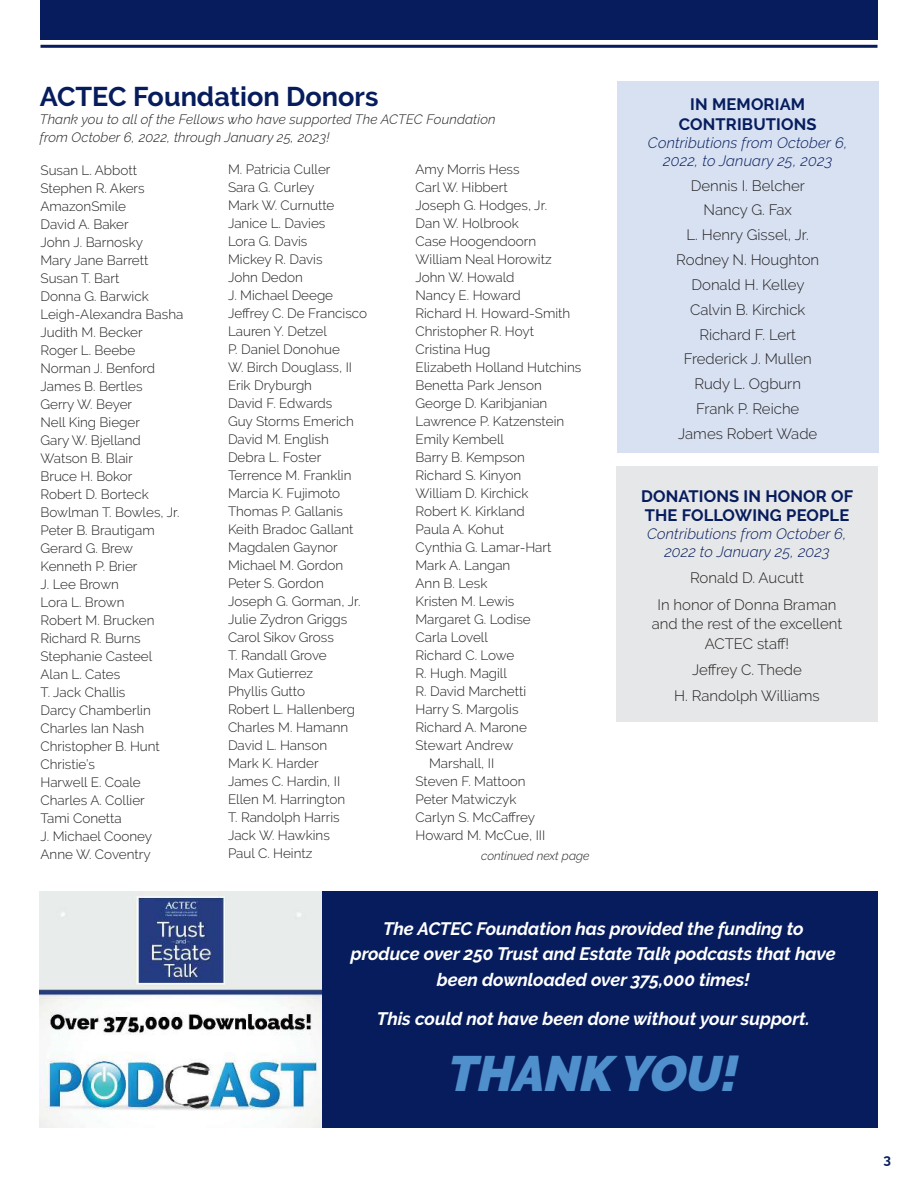
<style>
.page{position:relative;width:918px;height:1188px;background:#fff}
.page>*{position:absolute;margin:0;border:0;box-sizing:border-box;transform-origin:0 0}
.t1{font:italic 900 49.5px "Raleway";letter-spacing:-.005em;color:#4f90cc}
.t2{font:700 27px "Raleway";color:#061c5d}
.t3{font:italic 700 18px/25.5px "Raleway";letter-spacing:-.005em;color:#fff;text-align:center}
.t4{font:700 16.5px/19.5px "Raleway";letter-spacing:.01em;color:#061c5d}
.t5{font:300 15px/24.9px "Raleway";color:#221f1f;text-align:center}
.t6{font:italic 300 15px/18px "Raleway";letter-spacing:.01em;color:#061c5d;text-align:center}
.t7{font:300 13.5px/18px "Raleway";color:#221f1f}
.t8{font:italic 300 13.5px/18px "Raleway";letter-spacing:.01em;color:#221f1f}
.t9{font:700 13.5px "Raleway";color:#061c5d}
.t10{font:italic 300 12px "Raleway";color:#221f1f}
</style>
<div class="page">
<hr style="left:41px;top:45px;width:837px;height:3px;background:#061c5d">
<div style="left:41px;top:0;width:837px;height:40px;background:#061c5d"></div>
<div style="left:41px;top:891px;width:837px;height:236px;background:#061c5d"></div>
<div style="left:617px;top:466px;width:261px;height:255px;background:#e6e7e8"></div>
<div style="left:617px;top:81px;width:261px;height:371px;background:#d7e1f2"></div>
<img style="left:40px;top:891px;width:282px;height:236px">
<h2 class="t2" style="left:40px;top:86px;width:340px">ACTEC Foundation Donors</h2>
<p class="t8" style="left:40px;top:112px;width:457px">Thank you to all of the Fellows who have supported The ACTEC Foundation from October 6, 2022, through January 25, 2023!</p>
<p class="t7" style="left:41px;top:162px;width:144px">Susan L. Abbott<br>Stephen R. Akers<br>AmazonSmile<br>David A. Baker<br>John J. Barnosky<br>Mary Jane Barrett<br>Susan T. Bart<br>Donna G. Barwick<br>Leigh-Alexandra Basha<br>Judith M. Becker<br>Roger L. Beebe<br>Norman J. Benford<br>James B. Bertles<br>Gerry W. Beyer<br>Nell King Bieger<br>Gary W. Bjelland<br>Watson B. Blair<br>Bruce H. Bokor<br>Robert D. Borteck<br>Bowlman T. Bowles, Jr.<br>Peter B. Brautigam<br>Gerard G. Brew<br>Kenneth P. Brier<br>J. Lee Brown<br>Lora L. Brown<br>Robert M. Brucken<br>Richard R. Burns<br>Stephanie Casteel<br>Alan L. Cates<br>T. Jack Challis<br>Darcy Chamberlin<br>Charles Ian Nash<br>Christopher B. Hunt<br>Christie’s<br>Harwell E. Coale<br>Charles A. Collier<br>Tami Conetta<br>J. Michael Cooney<br>Anne W. Coventry</p>
<p class="t7" style="left:228px;top:162px;width:141px">M. Patricia Culler<br>Sara G. Curley<br>Mark W. Curnutte<br>Janice L. Davies<br>Lora G. Davis<br>Mickey R. Davis<br>John Dedon<br>J. Michael Deege<br>Jeffrey C. De Francisco<br>Lauren Y. Detzel<br>P. Daniel Donohue<br>W. Birch Douglass, II<br>Erik Dryburgh<br>David F. Edwards<br>Guy Storms Emerich<br>David M. English<br>Debra L. Foster<br>Terrence M. Franklin<br>Marcia K. Fujimoto<br>Thomas P. Gallanis<br>Keith Bradoc Gallant<br>Magdalen Gaynor<br>Michael M. Gordon<br>Peter S. Gordon<br>Joseph G. Gorman, Jr.<br>Julie Zydron Griggs<br>Carol Sikov Gross<br>T. Randall Grove<br>Max Gutierrez<br>Phyllis Gutto<br>Robert L. Hallenberg<br>Charles M. Hamann<br>David L. Hanson<br>Mark K. Harder<br>James C. Hardin, II<br>Ellen M. Harrington<br>T. Randolph Harris<br>Jack W. Hawkins<br>Paul C. Heintz</p>
<p class="t7" style="left:416px;top:162px;width:106px">Amy Morris Hess</p>
<p class="t7" style="left:416px;top:180px;width:94px">Carl W. Hibbert</p>
<p class="t7" style="left:416px;top:198px;width:133px">Joseph G. Hodges, Jr.</p>
<p class="t7" style="left:416px;top:216px;width:105px">Dan W. Holbrook</p>
<p class="t7" style="left:416px;top:234px;width:122px">Case Hoogendoorn</p>
<p class="t7" style="left:416px;top:250px;width:138px">William Neal Horowitz</p>
<p class="t7" style="left:416px;top:268px;width:101px">John W. Howald</p>
<p class="t7" style="left:416px;top:286px;width:107px">Nancy E. Howard</p>
<p class="t7" style="left:416px;top:304px;width:156px">Richard H. Howard-Smith</p>
<p class="t7" style="left:416px;top:324px;width:120px">Christopher R. Hoyt</p>
<p class="t7" style="left:416px;top:342px;width:76px">Cristina Hug</p>
<p class="t7" style="left:416px;top:360px;width:167px">Elizabeth Holland Hutchins</p>
<p class="t7" style="left:416px;top:378px;width:128px">Benetta Park Jenson</p>
<p class="t7" style="left:416px;top:396px;width:133px">George D. Karibjanian</p>
<p class="t7" style="left:416px;top:412px;width:150px">Lawrence P. Katzenstein</p>
<p class="t7" style="left:416px;top:432px;width:90px">Emily Kembell</p>
<p class="t7" style="left:416px;top:450px;width:111px">Barry B. Kempson</p>
<p class="t7" style="left:416px;top:468px;width:107px">Richard S. Kinyon</p>
<p class="t7" style="left:416px;top:486px;width:114px">William D. Kirchick</p>
<p class="t7" style="left:416px;top:504px;width:111px">Robert K. Kirkland</p>
<p class="t7" style="left:416px;top:522px;width:90px">Paula A. Kohut</p>
<p class="t7" style="left:416px;top:540px;width:137px">Cynthia G. Lamar-Hart</p>
<p class="t7" style="left:416px;top:558px;width:96px">Mark A. Langan</p>
<p class="t7" style="left:416px;top:576px;width:73px">Ann B. Lesk</p>
<p class="t7" style="left:416px;top:592px;width:100px">Kristen M. Lewis</p>
<p class="t7" style="left:416px;top:612px;width:117px">Margaret G. Lodise</p>
<p class="t7" style="left:416px;top:630px;width:74px">Carla Lovell</p>
<p class="t7" style="left:416px;top:646px;width:100px">Richard C. Lowe</p>
<p class="t7" style="left:416px;top:666px;width:93px">R. Hugh. Magill</p>
<p class="t7" style="left:416px;top:684px;width:112px">R. David Marchetti</p>
<p class="t7" style="left:416px;top:702px;width:105px">Harry S. Margolis</p>
<p class="t7" style="left:416px;top:720px;width:113px">Richard A. Marone</p>
<p class="t7" style="left:416px;top:736px;width:99px">Stewart Andrew</p>
<p class="t7" style="left:429px;top:756px;width:67px">Marshall, II</p>
<p class="t7" style="left:416px;top:774px;width:111px">Steven F. Mattoon</p>
<p class="t7" style="left:416px;top:790px;width:103px">Peter Matwiczyk</p>
<p class="t7" style="left:416px;top:808px;width:121px">Carlyn S. McCaffrey</p>
<p class="t7" style="left:416px;top:826px;width:131px">Howard M. McCue, III</p>
<p class="t10" style="left:481px;top:851px;width:110px">continued next page</p>
<p class="t4" style="left:679px;top:96px;width:139px;text-align:center">IN MEMORIAM<br>CONTRIBUTIONS</p>
<p class="t6" style="left:648px;top:135px;width:201px">Contributions from October 6,<br>2022, to January 25, 2023</p>
<p class="t5" style="left:676px;top:174px;width:144px">Dennis I. Belcher<br>Nancy G. Fax<br>L. Henry Gissel, Jr.<br>Rodney N. Houghton<br>Donald H. Kelley<br>Calvin B. Kirchick<br>Richard F. Lert<br>Frederick J. Mullen<br>Rudy L. Ogburn<br>Frank P. Reiche<br>James Robert Wade</p>
<p class="t4" style="left:641px;top:488px;width:214px">DONATIONS IN HONOR OF<br>THE FOLLOWING PEOPLE</p>
<p class="t6" style="left:647px;top:526px;width:201px">Contributions from October 6,<br>2022 to January 25, 2023</p>
<p class="t5" style="left:658px;top:566px;width:180px;line-height:26.2px">Ronald D. Aucutt<br>In honor of Donna Braman</p>
<p class="t5" style="left:652px;top:614px;width:192px;line-height:19.5px">and the rest of the excellent<br>ACTEC staff!</p>
<p class="t5" style="left:674px;top:656px;width:147px;line-height:26.2px">Jeffrey C. Thede<br>H. Randolph Williams</p>
<h3 class="t3" style="left:351px;top:918px;width:486px">The ACTEC Foundation has provided the funding to produce over 250 Trust and Estate Talk podcasts that have been downloaded over 375,000 times!</h3>
<h3 class="t3" style="left:377px;top:1008px;width:434px">This could not have been done without your support.</h3>
<h1 class="t1" style="left:449px;top:1055px;width:291px">THANK YOU!</h1>
<p class="t9" style="left:883px;top:1154px;width:9px">3</p>
</div>
